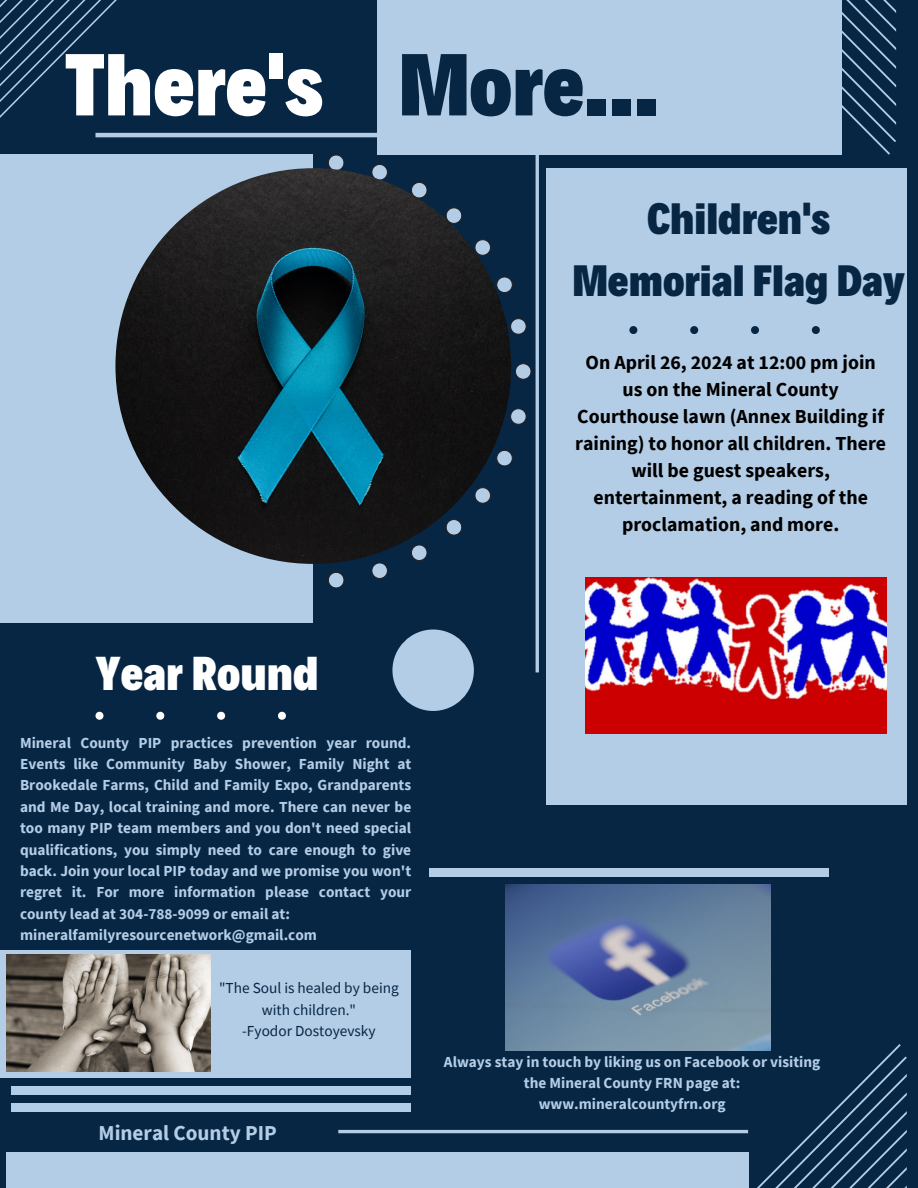
<style>
.page{position:relative;width:918px;height:1188px;background:#062644}
.page>*{position:absolute;margin:0;border:0;box-sizing:border-box;transform-origin:0 0}
.t1{font:900 88.8px "Decalotype";color:#fff}
.t2{font:900 88.8px "Decalotype";color:#062644}
.t3{font:900 48.15px "Decalotype";color:#fff}
.t4{font:900 44.4px/61.8px "Decalotype";color:#062644;text-align:center}
.t5{font:700 21.15px "Source Sans Pro";color:#b4cde6}
.t6{font:700 19.8px/27px "Source Sans Pro";color:#000;text-align:center}
.t7{font:700 15.3px/21.3px "Source Sans Pro";color:#b4cde6;text-align:center}
.t8{font:15.3px/21.3px "Source Sans Pro";color:#062644;text-align:center}
</style>
<div class="page">
<svg style="left:328px;top:572px;width:16px;height:16px"></svg>
<svg style="left:372px;top:563px;width:16px;height:16px"></svg>
<svg style="left:411px;top:545px;width:16px;height:16px"></svg>
<svg style="left:446px;top:519px;width:16px;height:16px"></svg>
<svg style="left:475px;top:487px;width:16px;height:16px"></svg>
<svg style="left:497px;top:450px;width:16px;height:16px"></svg>
<svg style="left:510px;top:409px;width:16px;height:16px"></svg>
<svg style="left:515px;top:363px;width:16px;height:16px"></svg>
<svg style="left:510px;top:318px;width:16px;height:16px"></svg>
<svg style="left:497px;top:277px;width:16px;height:16px"></svg>
<svg style="left:475px;top:239px;width:16px;height:16px"></svg>
<svg style="left:446px;top:208px;width:16px;height:16px"></svg>
<svg style="left:411px;top:182px;width:16px;height:16px"></svg>
<svg style="left:372px;top:164px;width:16px;height:16px"></svg>
<svg style="left:328px;top:155px;width:16px;height:15px"></svg>
<div style="left:0;top:155px;width:313px;height:468px;background:#b4cde6"></div>
<img style="left:115px;top:168px;width:396px;height:396px;border-radius:50%">
<svg style="left:0;top:0;width:117px;height:118px"></svg>
<hr style="left:95px;top:133px;width:312px;height:4px;background:#b4cde6">
<svg style="left:842px;top:0;width:54px;height:154px"></svg>
<div style="left:377px;top:0;width:465px;height:155px;background:#b4cde6"></div>
<div style="left:546px;top:168px;width:361px;height:14px;background:#b4cde6"></div>
<div style="left:546px;top:182px;width:361px;height:623px;background:#b4cde6"></div>
<hr style="left:536px;top:146px;width:3px;height:526px;background:#b4cde6">
<svg style="left:629px;top:326px;width:8px;height:8px"></svg>
<svg style="left:690px;top:326px;width:8px;height:8px"></svg>
<svg style="left:751px;top:326px;width:8px;height:8px"></svg>
<svg style="left:812px;top:326px;width:8px;height:8px"></svg>
<svg style="left:95px;top:712px;width:8px;height:7px"></svg>
<svg style="left:156px;top:712px;width:8px;height:7px"></svg>
<svg style="left:217px;top:712px;width:8px;height:7px"></svg>
<svg style="left:278px;top:712px;width:8px;height:7px"></svg>
<div style="left:430px;top:868px;width:399px;height:9px;background:#b4cde6"></div>
<img style="left:585px;top:578px;width:302px;height:155px">
<div style="left:392px;top:630px;width:82px;height:81px;background:#b4cde6;border-radius:50%"></div>
<div style="left:0;top:951px;width:411px;height:127px;background:#b4cde6"></div>
<div style="left:12px;top:1087px;width:399px;height:8px;background:#b4cde6"></div>
<div style="left:6px;top:1153px;width:742px;height:35px;background:#b4cde6"></div>
<svg style="left:730px;top:1044px;width:177px;height:144px"></svg>
<div style="left:12px;top:1104px;width:399px;height:8px;background:#b4cde6"></div>
<hr style="left:338px;top:1130px;width:410px;height:3px;background:#b4cde6">
<img style="left:6px;top:954px;width:205px;height:117px">
<img style="left:505px;top:884px;width:266px;height:167px">
<h1 class="t1" style="left:65px;top:26px;width:260px">There's</h1>
<h2 class="t3" style="left:95px;top:641px;width:225px">Year Round</h2>
<h1 class="t2" style="left:399px;top:26px;width:262px">More...</h1>
<h3 class="t4" style="left:573px;top:185px;width:333px">Children's<br>Memorial Flag Day</h3>
<p class="t6" style="left:575px;top:349px;width:312px">On April 26, 2024 at 12:00 pm join us on the Mineral County<br>Courthouse lawn (Annex Building if raining) to honor all children. There will be guest speakers, entertainment, a reading of the proclamation, and more.</p>
<p class="t7" style="left:20px;top:732px;width:393px;text-align:left">Mineral County PIP practices prevention year round.<br>Events like Community Baby Shower, Family Night at Brookedale Farms, Child and Family Expo, Grandparents and Me Day, local training and more. There can never be too many PIP team members and you don't need special qualifications, you simply need to care enough to give back. Join your local PIP today and we promise you won't regret it. For more information please contact your county lead at 304-788-9099 or email at: mineralfamilyresourcenetwork@gmail.com</p>
<p class="t8" style="left:219px;top:977px;width:181px">"The Soul is healed by being with children."<br>-Fyodor Dostoyevsky</p>
<h3 class="t5" style="left:99px;top:1119px;width:180px">Mineral County PIP</h3>
<p class="t7" style="left:444px;top:1051px;width:378px">Always stay in touch by liking us on Facebook or visiting the Mineral County FRN page at: www.mineralcountyfrn.org</p>
</div>
